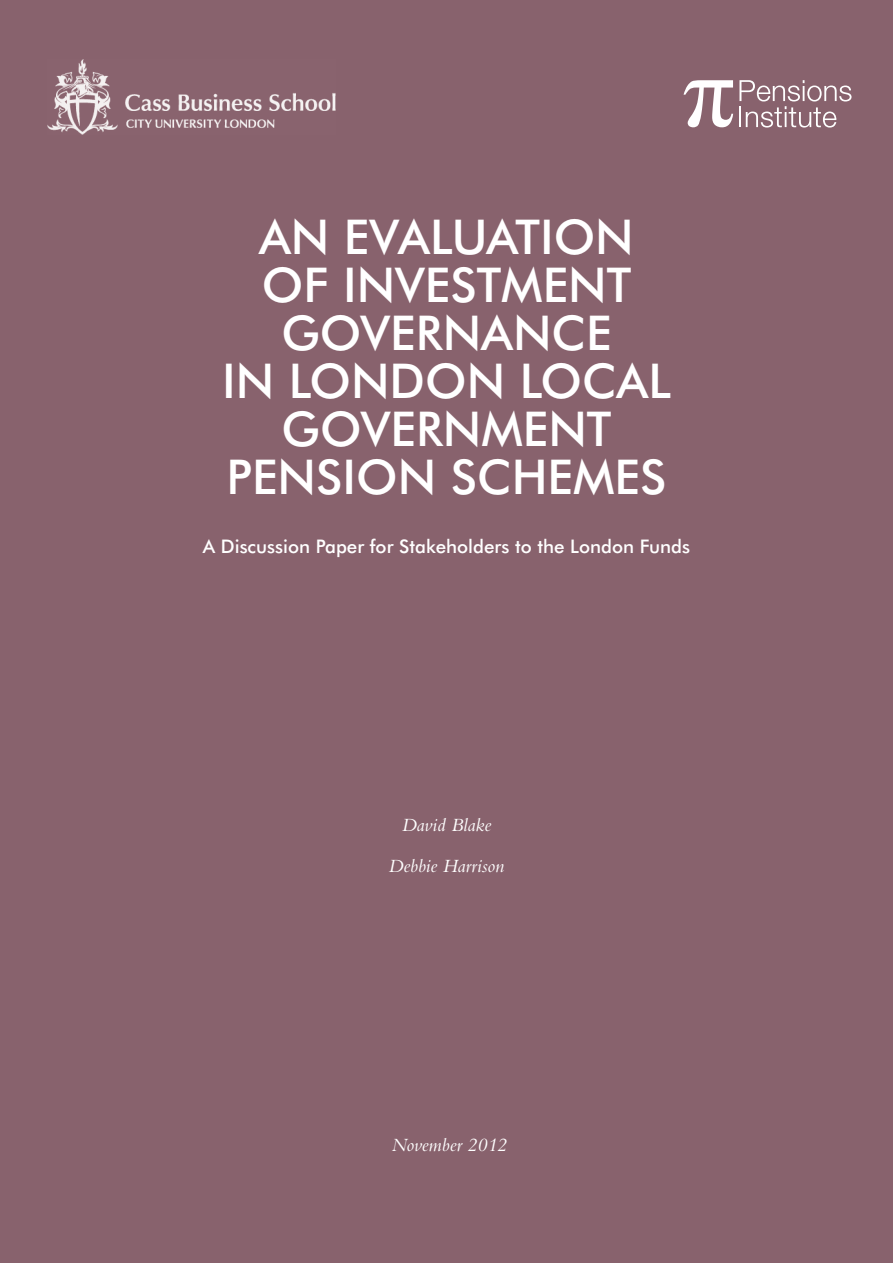
<style>
.page{position:relative;width:893px;height:1263px;background:#88626d}
.page>*{position:absolute;margin:0;border:0;box-sizing:border-box;transform-origin:0 0}
.t1{font:500 48px/48px "Futura BT";color:#fff;text-align:center}
.t2{font:italic 19.5px/41.2px "Bembo";color:#fff;text-align:center}
.t3{font:500 18.75px "Futura BT";color:#fff}
</style>
<div class="page">
<img style="left:47px;top:60px;width:289px;height:75px">
<svg style="left:684px;top:80px;width:49px;height:47px"></svg>
<svg style="left:739px;top:80px;width:112px;height:48px"></svg>
<p class="t1" style="left:222px;top:212px;width:450px">AN EVALUATION<br>OF I NVESTMENT<br>GOVERNANCE<br>IN LONDON LOCAL<br>GOVERNMENT<br>PENSION SCHEMES</p>
<p class="t3" style="left:203px;top:535px;width:489px">A DISCUSSION PAPER FOR STAKEHOLDERS TO THE LONDON FUNDS</p>
<p class="t2" style="left:389px;top:803px;width:117px">David Blake<br>Debbie Harrison</p>
<p class="t2" style="left:391px;top:1124px;width:117px">November 2012</p>
</div>
